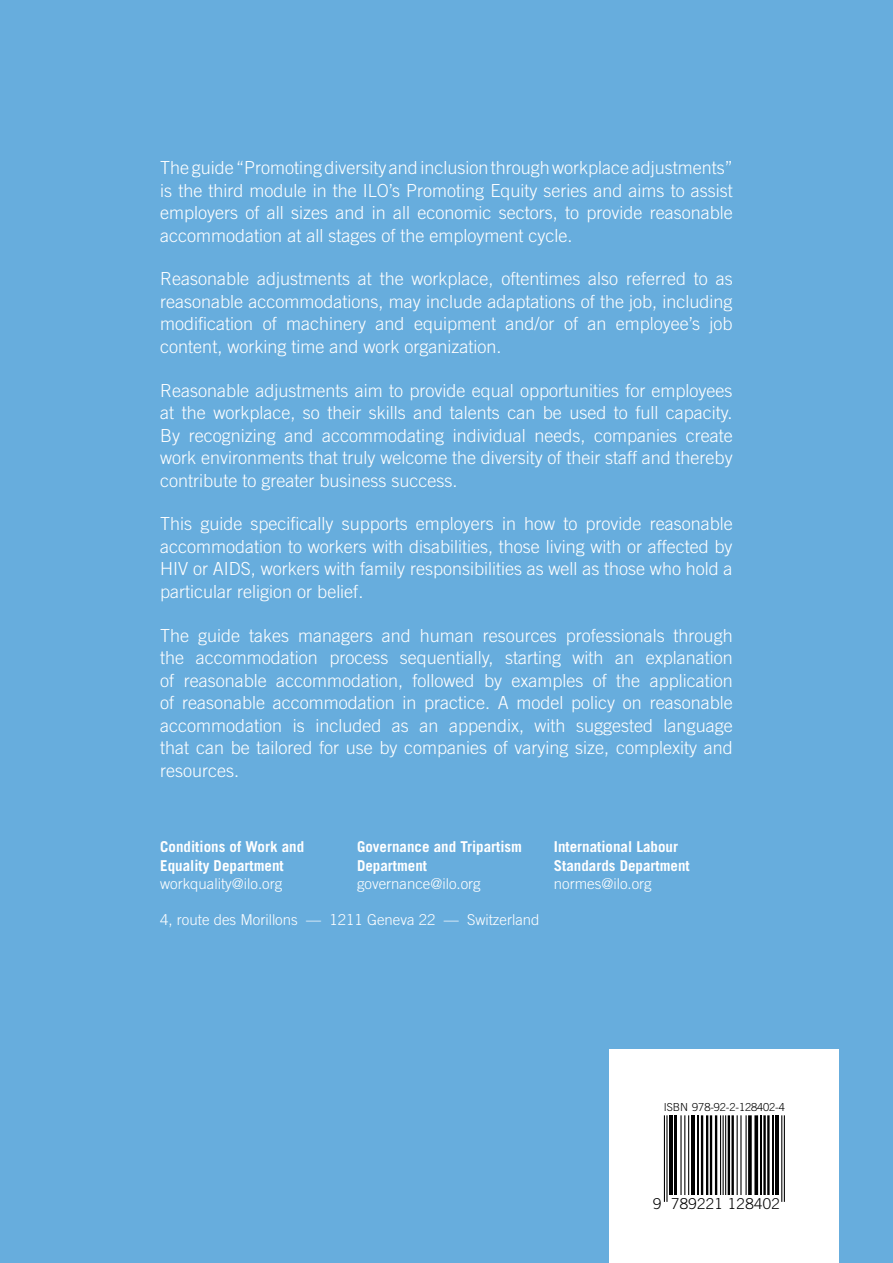
<style>
.page{position:relative;width:893px;height:1263px;background:#67addd}
.page>*{position:absolute;margin:0;border:0;box-sizing:border-box;transform-origin:0 0}
.t1{font:300 18px/22.5px "Trade Gothic LT Std";color:#fff;text-align:justify}
.t2{font:700 15px/18.8px "Trade Gothic LT Std";color:#fff}
.t3{font:300 15px "Trade Gothic LT Std";color:#fff}
.t4{font:300 15px "Trade Gothic LT Std";letter-spacing:.025em;color:#000}
.t5{font:300 10.95px "Trade Gothic LT Std";letter-spacing:-.01em;color:#000}
</style>
<div class="page">
<div style="left:610px;top:1049px;width:229px;height:214px;background:#fff"></div>
<hr style="left:666px;top:1115px;width:1px;height:87px;background:#000">
<hr style="left:664px;top:1115px;width:1px;height:87px;background:#000">
<hr style="left:669px;top:1115px;width:4px;height:87px;background:#000">
<hr style="left:674px;top:1115px;width:2px;height:87px;background:#000">
<hr style="left:688px;top:1115px;width:1px;height:87px;background:#000">
<hr style="left:684px;top:1115px;width:1px;height:87px;background:#000">
<hr style="left:680px;top:1115px;width:2px;height:87px;background:#000">
<hr style="left:691px;top:1115px;width:3px;height:87px;background:#000">
<hr style="left:697px;top:1115px;width:1px;height:87px;background:#000">
<hr style="left:715px;top:1115px;width:2px;height:87px;background:#000">
<hr style="left:710px;top:1115px;width:2px;height:87px;background:#000">
<hr style="left:706px;top:1115px;width:2px;height:87px;background:#000">
<hr style="left:701px;top:1115px;width:2px;height:87px;background:#000">
<hr style="left:725px;top:1115px;width:1px;height:87px;background:#000">
<hr style="left:723px;top:1115px;width:1px;height:87px;background:#000">
<hr style="left:720px;top:1115px;width:1px;height:87px;background:#000">
<hr style="left:731px;top:1115px;width:3px;height:87px;background:#000">
<hr style="left:728px;top:1115px;width:2px;height:87px;background:#000">
<hr style="left:745px;top:1115px;width:2px;height:87px;background:#000">
<hr style="left:740px;top:1115px;width:1px;height:87px;background:#000">
<hr style="left:737px;top:1115px;width:1px;height:87px;background:#000">
<svg style="left:754px;top:1115px;width:4px;height:80px"></svg>
<svg style="left:748px;top:1115px;width:4px;height:80px"></svg>
<hr style="left:761px;top:1115px;width:1px;height:87px;background:#000">
<hr style="left:767px;top:1115px;width:3px;height:87px;background:#000">
<hr style="left:763px;top:1115px;width:3px;height:87px;background:#000">
<hr style="left:772px;top:1115px;width:1px;height:87px;background:#000">
<hr style="left:775px;top:1115px;width:3px;height:87px;background:#000">
<hr style="left:784px;top:1115px;width:1px;height:87px;background:#000">
<hr style="left:781px;top:1115px;width:1px;height:87px;background:#000">
<div style="left:669px;top:1195px;width:111px;height:22px;background:#fff"></div>
<p class="t1" style="left:160px;top:156px;width:574px">The guide “Promoting diversity and inclusion through workplace adjustments” is the third module in the ILO’s Promoting Equity series and aims to assist employers of all sizes and in all economic sectors, to provide reasonable accommodation at all stages of the employment cycle.</p>
<p class="t1" style="left:160px;top:267px;width:574px">Reasonable adjustments at the workplace, oftentimes also referred to as reasonable accommodations, may include adaptations of the job, including modification of machinery and equipment and/or of an employee’s job content, working time and work organization.</p>
<p class="t1" style="left:160px;top:379px;width:574px">Reasonable adjustments aim to provide equal opportunities for employees at the workplace, so their skills and talents can be used to full capacity.<br>By recognizing and accommodating individual needs, companies create work environments that truly welcome the diversity of their staff and thereby contribute to greater business success.</p>
<p class="t1" style="left:160px;top:512px;width:574px">This guide specifically supports employers in how to provide reasonable accommodation to workers with disabilities, those living with or affected by HIV or AIDS, workers with family responsibilities as well as those who hold a particular religion or belief.</p>
<p class="t1" style="left:160px;top:624px;width:574px">The guide takes managers and human resources professionals through the accommodation process sequentially, starting with an explanation of reasonable accommodation, followed by examples of the application of reasonable accommodation in practice. A model policy on reasonable accommodation is included as an appendix, with suggested language that can be tailored for use by companies of varying size, complexity and resources.</p>
<p class="t2" style="left:160px;top:837px;width:145px">Conditions of Work and<br>Equality Department</p>
<p class="t3" style="left:160px;top:875px;width:123px">workquality@ilo.org</p>
<p class="t2" style="left:357px;top:837px;width:167px">Governance and Tripartism<br>Department</p>
<p class="t3" style="left:357px;top:875px;width:125px">governance@ilo.org</p>
<p class="t3" style="left:160px;top:911px;width:381px">4, route des Morillons — 1211 Geneva 22 — Switzerland</p>
<p class="t2" style="left:554px;top:837px;width:137px">International Labour<br>Standards Department</p>
<p class="t3" style="left:554px;top:875px;width:99px">normes@ilo.org</p>
<p class="t5" style="left:664px;top:1101px;width:122px">ISBN 978-92-2-128402-4</p>
<p class="t4" style="left:653px;top:1194px;width:128px">9 789221 128402</p>
</div>
